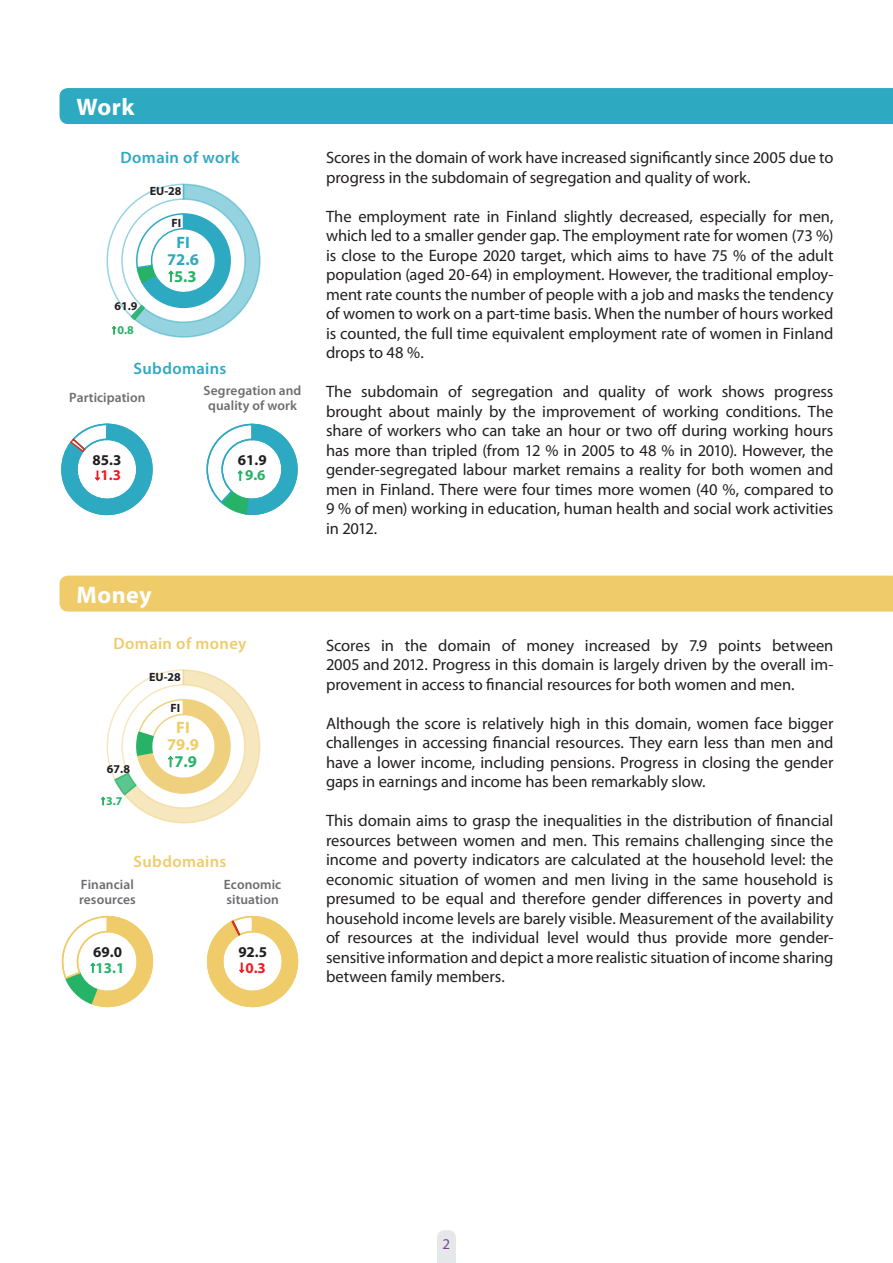
<style>
.page{position:relative;width:893px;height:1263px;background:#fff}
.page>*{position:absolute;margin:0;border:0;box-sizing:border-box;transform-origin:0 0}
.Box_title{font:700 24px "Myriad Pro";letter-spacing:.02em;color:#fff}
.Body_Text{font:16.5px/19.5px "Myriad Pro";letter-spacing:-.005em;color:#231f20;text-align:justify}
.Figure_title{font:600 16.5px "Myriad Pro";letter-spacing:.025em;color:#efcc69}
.Figure_title-2{font:600 16.5px "Myriad Pro";letter-spacing:.025em;color:#2ea9c2}
.t1{font:700 16.5px/16.8px "Myriad Pro";color:#2ea9c2;text-align:center}
.t2{font:700 16.5px/16.8px "Myriad Pro";color:#efcc69;text-align:center}
.t3{font:700 16.5px "Myriad Pro";color:#26b368}
.t4{font:700 15px/15.1px "Myriad Pro";color:#231f20;text-align:center}
.t5{font:700 15px "Myriad Pro";color:#ee1d23}
.t6{font:15px "Myriad Pro";color:#7d449a}
.Body_Text-2{font:600 13.5px/15px "Myriad Pro";letter-spacing:.005em;color:#6c6d70}
.t7{font:700 12px "Myriad Pro";color:#231f20}
.t8{font:700 12px "Myriad Pro";color:#26b368}
.s1{color:#26b368}
.s2{color:#ee1d23}
</style>
<div class="page">
<svg style="left:437px;top:1230px;width:19px;height:33px"></svg>
<div style="left:60px;top:88px;width:833px;height:36px;background:#2ea9c2"></div>
<div style="left:60px;top:576px;width:833px;height:36px;background:#efcc69"></div>
<svg style="left:107px;top:184px;width:154px;height:154px"></svg>
<svg style="left:206px;top:424px;width:92px;height:91px"></svg>
<svg style="left:61px;top:424px;width:92px;height:91px"></svg>
<svg style="left:101px;top:669px;width:159px;height:154px"></svg>
<svg style="left:62px;top:916px;width:92px;height:91px"></svg>
<svg style="left:207px;top:916px;width:91px;height:91px"></svg>
<p class="Box_title" style="left:77px;top:91px;width:59px">Work</p>
<p class="Figure_title-2" style="left:121px;top:148px;width:120px">Domain of work</p>
<p class="t7" style="left:150px;top:183px;width:33px">EU-28</p>
<p class="t7" style="left:171px;top:215px;width:11px">FI</p>
<p class="t7" style="left:114px;top:298px;width:25px">61.9</p>
<p class="t8" style="left:117px;top:322px;width:18px">0.8</p>
<p class="t1" style="left:167px;top:233px;width:33px">FI<br>72.6<br><span class="s1">5.3</span></p>
<p class="Figure_title-2" style="left:134px;top:359px;width:94px">Subdomains</p>
<p class="Body_Text-2" style="left:69px;top:390px;width:78px">Participation</p>
<p class="t4" style="left:92px;top:452px;width:30px">85.3<br><span class="s2">1.3</span></p>
<p class="Box_title" style="left:77px;top:579px;width:77px">Money</p>
<p class="Body_Text-2" style="left:204px;top:383px;width:99px;text-align:center">Segregation and quality of work</p>
<p class="t4" style="left:238px;top:452px;width:30px">61.9<br><span class="s1">9.6</span></p>
<p class="Figure_title" style="left:114px;top:634px;width:134px">Domain of money</p>
<p class="t7" style="left:149px;top:669px;width:33px">EU-28</p>
<p class="t7" style="left:107px;top:761px;width:25px">67.8</p>
<p class="t8" style="left:106px;top:793px;width:18px">3.7</p>
<p class="t7" style="left:170px;top:700px;width:11px">FI</p>
<p class="t2" style="left:167px;top:719px;width:33px">FI<br>79.9</p>
<p class="t3" style="left:174px;top:751px;width:24px">7.9</p>
<p class="Figure_title" style="left:134px;top:853px;width:94px">Subdomains</p>
<p class="Body_Text-2" style="left:79px;top:877px;width:58px">Financial resources</p>
<p class="t4" style="left:93px;top:944px;width:33px;text-align:left">69.0<br><span class="s1">13.1</span></p>
<p class="Body_Text-2" style="left:224px;top:877px;width:59px">Economic situation</p>
<p class="t4" style="left:238px;top:944px;width:30px">92.5</p>
<p class="t5" style="left:245px;top:958px;width:22px">0.3</p>
<p class="Body_Text" style="left:326px;top:147px;width:509px">Scores in the domain of work have increased significantly since 2005 due to progress in the subdomain of segregation and quality of work.</p>
<p class="Body_Text" style="left:326px;top:206px;width:509px">The employment rate in Finland slightly decreased, especially for men, which led to a smaller gender gap. The employment rate for women (73 %) is close to the Europe 2020 target, which aims to have 75 % of the adult population (aged 20-64) in employment. However, the traditional employ&shy;ment rate counts the number of people with a job and masks the tendency of women to work on a part‑time basis. When the number of hours worked is counted, the full time equivalent employment rate of women in Finland drops to 48 %.</p>
<p class="Body_Text" style="left:326px;top:382px;width:509px">The subdomain of segregation and quality of work shows progress brought about mainly by the improvement of working conditions. The share of workers who can take an hour or two off during working hours has more than tripled (from 12 % in 2005 to 48 % in 2010). However, the gender‑segregated labour market remains a reality for both women and men in Finland. There were four times more women (40 %, compared to 9 % of men) working in education, human health and social work activities in 2012.</p>
<p class="Body_Text" style="left:326px;top:635px;width:509px">Scores in the domain of money increased by 7.9 points between 2005 and 2012. Progress in this domain is largely driven by the overall im&shy;provement in access to financial resources for both women and men.</p>
<p class="Body_Text" style="left:326px;top:713px;width:509px">Although the score is relatively high in this domain, women face bigger challenges in accessing financial resources. They earn less than men and have a lower income, including pensions. Progress in closing the gender gaps in earnings and income has been remarkably slow.</p>
<p class="Body_Text" style="left:326px;top:811px;width:509px">This domain aims to grasp the inequalities in the distribution of financial resources between women and men. This remains challenging since the income and poverty indicators are calculated at the household level: the economic situation of women and men living in the same household is presumed to be equal and therefore gender differences in poverty and household income levels are barely visible. Measurement of the availability of resources at the individual level would thus provide more gender‑ sensitive information and depict a more realistic situation of income sharing between family members.</p>
<p class="t6" style="left:443px;top:1234px;width:9px">2</p>
</div>
